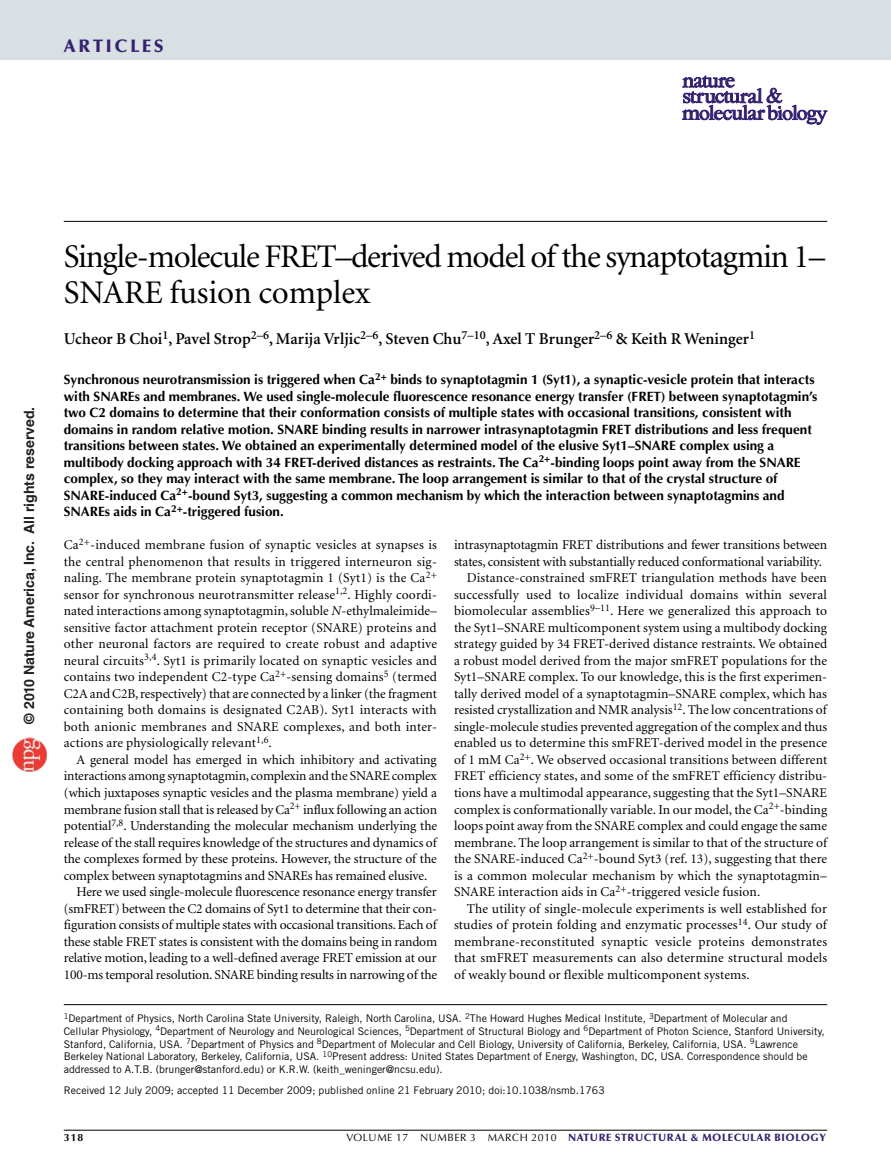
<style>
.page{position:relative;width:891px;height:1175px;background:#fff}
.page>*{position:absolute;margin:0;border:0;box-sizing:border-box;transform-origin:0 0}
.pAtl{font:33px/36px "Minion";letter-spacing:-.035em;color:#000}
.z-HEADER_follow{font:900 18px "Optima";letter-spacing:.15em;color:#352171}
.pAu{font:600 16.5px "Minion";letter-spacing:-.005em;color:#000}
.t1{font:700 14.1px "Helvetica LT Std";color:#231f20}
.pPara{font:13.5px/16.5px "Minion";letter-spacing:-.01em;color:#000;text-align:justify}
.pAbstext{font:700 13.5px/16.5px "Optima";color:#000}
.pBodyFirstpara{font:13.5px/16.5px "Minion";letter-spacing:.015em;color:#000}
.pAffiliation{font:10.5px/12.8px "Trade Gothic";color:#000}
.pAopd{font:10.5px "Trade Gothic";color:#000}
.t2{font:900 10.5px "Optima";letter-spacing:.05em;color:#352171}
.t3{font:700 10.5px "Optima";color:#000}
.s1{font-style:italic}
.s2{font-weight:400;color:#000}
</style>
<div class="page">
<div style="left:0;top:0;width:891px;height:60px;background:#d8e0e4"></div>
<hr style="left:64px;top:221px;width:763px;height:1px;background:#000">
<hr style="left:64px;top:1129px;width:763px;height:1px;background:#000">
<svg style="left:682px;top:76px;width:145px;height:49px"></svg>
<hr style="left:64px;top:1004px;width:763px;height:1px;background:#000">
<img style="left:12px;top:738px;width:34px;height:34px">
<p class="z-HEADER_follow" style="left:64px;top:35px;width:102px">ARTICLES</p>
<p class="t1" style="left:21px;top:723px;width:318px;rotate:-90deg">© 2010 Nature America, Inc. All rights reserved.</p>
<p class="pAtl" style="left:64px;top:240px;width:763px">Single-molecule FRET–derived model of the synaptotagmin 1–<br>SNARE fusion complex</p>
<p class="pAu" style="left:64px;top:330px;width:693px">Ucheor B Choi<sup>1</sup>, Pavel Strop<sup>2–6</sup>, Marija Vrljic<sup>2–6</sup>, Steven Chu<sup>7–10</sup>, Axel T Brunger<sup>2–6</sup> &amp; Keith R Weninger<sup>1</sup></p>
<p class="pAbstext" style="left:64px;top:372px;width:755px">Synchronous neurotransmission is triggered when Ca<sup>2+</sup> binds to synaptotagmin 1 (Syt1), a synaptic-vesicle protein that interacts with SNAREs and membranes. We used single-molecule fluorescence resonance energy transfer (FRET) between synaptotagmin’s two C2 domains to determine that their conformation consists of multiple states with occasional transitions, consistent with domains in random relative motion. SNARE binding results in narrower intrasynaptotagmin FRET distributions and less frequent transitions between states. We obtained an experimentally determined model of the elusive Syt1–SNARE complex using a multibody docking approach with 34 FRET-derived distances as restraints. The Ca<sup>2+</sup>-binding loops point away from the SNARE complex, so they may interact with the same membrane. The loop arrangement is similar to that of the crystal structure of SNARE-induced Ca<sup>2+</sup>-bound Syt3, suggesting a common mechanism by which the interaction between synaptotagmins and SNAREs aids in Ca<sup>2+</sup>-triggered fusion.</p>
<p class="pBodyFirstpara" style="left:64px;top:537px;width:375px">Ca<sup>2+</sup>-induced membrane fusion of synaptic vesicles at synapses is the central phenomenon that results in triggered interneuron sig&shy;naling. The membrane protein synaptotagmin 1 (Syt1) is the Ca<sup>2+ </sup>sensor for synchronous neurotransmitter release<sup>1,2</sup>. Highly coordi&shy;nated interactions among synaptotagmin, soluble <span class="s1">N</span>-ethylmaleimide– sensitive factor attachment protein receptor (SNARE) proteins and other neuronal factors are required to create robust and adaptive neural circuits<sup>3,4</sup>. Syt1 is primarily located on synaptic vesicles and contains two independent C2-type Ca<sup>2+</sup>-sensing domains<sup>5</sup> (termed C2A and C2B, respectively) that are connected by a linker (the fragment containing both domains is designated C2AB). Syt1 interacts with both anionic membranes and SNARE complexes, and both inter&shy;actions are physiologically relevant<sup>1,6</sup>.</p>
<p class="pPara" style="left:64px;top:752px;width:375px;text-indent:13px">A general model has emerged in which inhibitory and activating interactions among synaptotagmin, complexin and the SNARE complex (which juxtaposes synaptic vesicles and the plasma membrane) yield a membrane fusion stall that is released by Ca<sup>2+</sup> influx following an action potential<sup>7,8</sup>. Understanding the molecular mechanism underlying the release of the stall requires knowledge of the structures and dynamics of the complexes formed by these proteins. However, the structure of the complex between synaptotagmins and SNAREs has remained elusive.</p>
<p class="pPara" style="left:64px;top:884px;width:375px;text-indent:13px">Here we used single-molecule fluorescence resonance energy transfer (smFRET) between the C2 domains of Syt1 to determine that their con&shy;figuration consists of multiple states with occasional transitions. Each of these stable FRET states is consistent with the domains being in random relative motion, leading to a well-defined average FRET emission at our 100-ms temporal resolution. SNARE binding results in narrowing of the</p>
<p class="pPara" style="left:454px;top:537px;width:375px">intrasynaptotagmin FRET distributions and fewer transitions between states, consistent with substantially reduced conformational variability.</p>
<p class="pPara" style="left:454px;top:570px;width:375px;text-indent:13px">Distance-constrained smFRET triangulation methods have been successfully used to localize individual domains within several biomolecular assemblies<sup>9–11</sup>. Here we generalized this approach to the Syt1–SNARE multicomponent system using a multibody docking strategy guided by 34 FRET-derived distance restraints. We obtained a robust model derived from the major smFRET populations for the Syt1–SNARE complex. To our knowledge, this is the first experimen&shy;tally derived model of a synaptotagmin–SNARE complex, which has resisted crystallization and NMR analysis<sup>12</sup>. The low concentrations of single-molecule studies prevented aggregation of the complex and thus enabled us to determine this smFRET-derived model in the presence of 1 mM Ca<sup>2+</sup>. We observed occasional transitions between different FRET efficiency states, and some of the smFRET efficiency distribu&shy;tions have a multimodal appearance, suggesting that the Syt1–SNARE complex is conformationally variable. In our model, the Ca<sup>2+</sup>-binding loops point away from the SNARE complex and could engage the same membrane. The loop arrangement is similar to that of the structure of the SNARE-induced Ca<sup>2+</sup>-bound Syt3 (ref. 13), suggesting that there is a common molecular mechanism by which the synaptotagmin– SNARE interaction aids in Ca<sup>2+</sup>-triggered vesicle fusion.</p>
<p class="pPara" style="left:454px;top:900px;width:375px;text-indent:13px">The utility of single-molecule experiments is well established for studies of protein folding and enzymatic processes<sup>14</sup>. Our study of membrane-reconstituted synaptic vesicle proteins demonstrates that smFRET measurements can also determine structural models of weakly bound or flexible multicomponent systems.</p>
<p class="pAffiliation" style="left:64px;top:1011px;width:763px"><sup>1</sup>Department of Physics, North Carolina State University, Raleigh, North Carolina, USA. <sup>2</sup>The Howard Hughes Medical Institute, <sup>3</sup>Department of Molecular and Cellular Physiology, <sup>4</sup>Department of Neurology and Neurological Sciences, <sup>5</sup>Department of Structural Biology and <sup>6</sup>Department of Photon Science, Stanford University, Stanford, California, USA. <sup>7</sup>Department of Physics and <sup>8</sup>Department of Molecular and Cell Biology, University of California, Berkeley, California, USA. <sup>9</sup>Lawrence Berkeley National Laboratory, Berkeley, California, USA. <sup>10</sup>Present address: United States Department of Energy, Washington, DC, USA. Correspondence should be addressed to A.T.B. (brunger@stanford.edu) or K.R.W. (keith_weninger@ncsu.edu).</p>
<p class="pAopd" style="left:64px;top:1084px;width:543px">Received 12 July 2009; accepted 11 December 2009; published online 21 February 2010; doi:10.1038/nsmb.1763</p>
<p class="t3" style="left:64px;top:1130px;width:21px">318</p>
<p class="t2" style="left:346px;top:1130px;width:481px"><span class="s2">VOLUME 17 NUMBER 3 MARCH 2010</span> NATURE STRUCTURAL &amp; MOLECULAR BIOLOGY</p>
</div>
